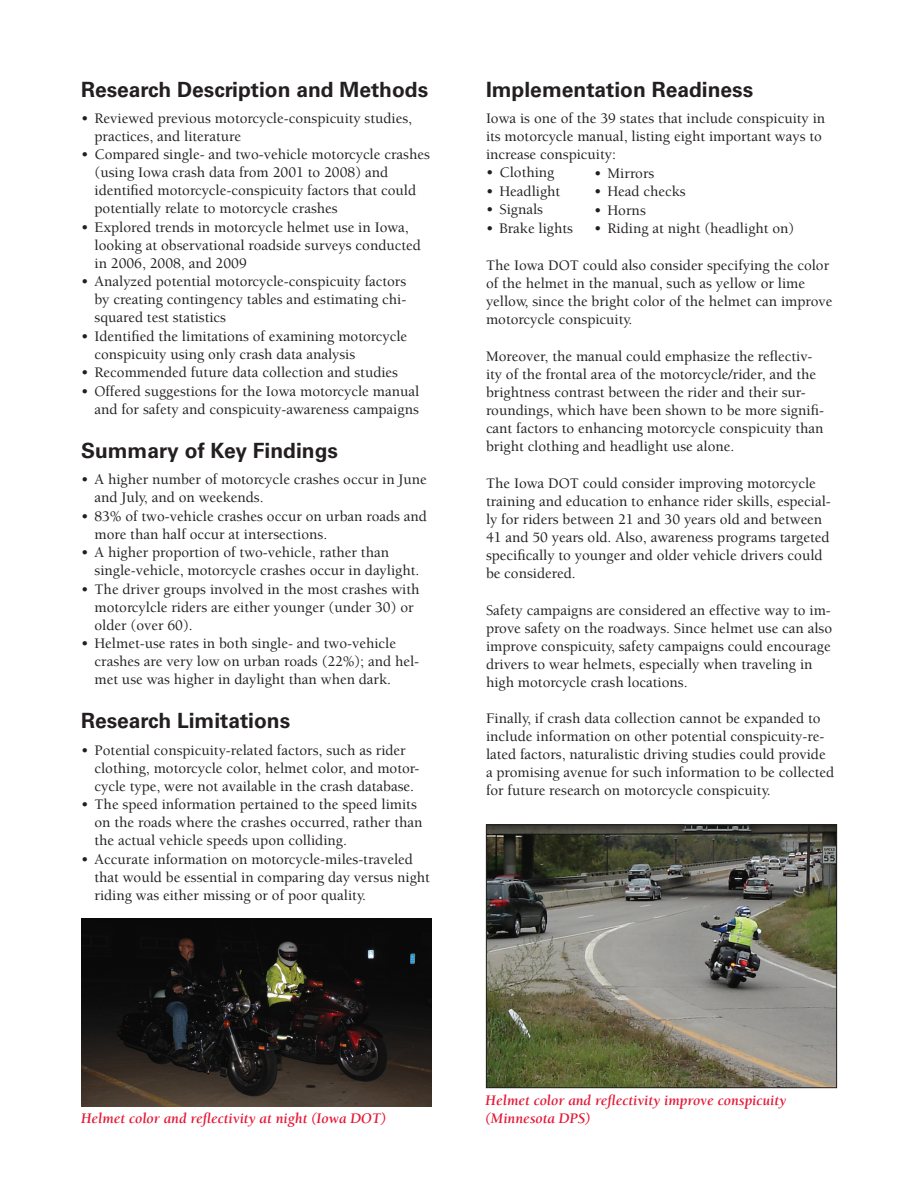
<style>
.page{position:relative;width:918px;height:1188px;background:#fff}
.page>*{position:absolute;margin:0;border:0;box-sizing:border-box;transform-origin:0 0}
.head_1{font:700 21px "Univers";color:#231f20}
.first_bullets{font:500 15px/18px "Berkeley";color:#231f20}
.Body_text{font:500 15px/18px "Berkeley";color:#231f20}
.t1{font:italic 700 15px/18px "Berkeley";color:#e51836}
</style>
<div class="page">
<img style="left:81px;top:919px;width:351px;height:188px">
<img style="left:488px;top:826px;width:347px;height:260px">
<div style="left:486px;top:824px;width:351px;height:264px;border:1px solid #231f20"></div>
<p class="head_1" style="left:81px;top:77px;width:349px">Research Description and Methods</p>
<p class="first_bullets" style="left:94px;top:109px;width:319px;text-indent:-14px">• Reviewed previous motorcycle-conspicuity studies, practices, and literature</p>
<p class="first_bullets" style="left:94px;top:146px;width:337px;text-indent:-14px">• Compared single- and two-vehicle motorcycle crashes (using Iowa crash data from 2001 to 2008) and identified motorcycle-conspicuity factors that could potentially relate to motorcycle crashes</p>
<p class="first_bullets" style="left:94px;top:218px;width:328px;text-indent:-14px">• Explored trends in motorcycle helmet use in Iowa, looking at observational roadside surveys conducted in 2006, 2008, and 2009</p>
<p class="first_bullets" style="left:94px;top:273px;width:313px;text-align:justify;text-indent:-14px">• Analyzed potential motorcycle-conspicuity factors by creating contingency tables and estimating chi&shy;squared test statistics</p>
<p class="first_bullets" style="left:94px;top:328px;width:314px;text-indent:-14px">• Identified the limitations of examining motorcycle conspicuity using only crash data analysis</p>
<p class="first_bullets" style="left:81px;top:364px;width:319px">• Recommended future data collection and studies</p>
<p class="first_bullets" style="left:81px;top:383px;width:340px;text-align:right">• Offered suggestions for the Iowa motorcycle manual and for safety and conspicuity-awareness campaigns</p>
<p class="head_1" style="left:81px;top:438px;width:259px">Summary of Key Findings</p>
<p class="first_bullets" style="left:94px;top:471px;width:334px;text-indent:-14px">• A higher number of motorcycle crashes occur in June and July, and on weekends.</p>
<p class="first_bullets" style="left:94px;top:507px;width:334px;text-indent:-14px">• 83% of two-vehicle crashes occur on urban roads and more than half occur at intersections.</p>
<p class="first_bullets" style="left:94px;top:544px;width:326px;text-indent:-14px">• A higher proportion of two-vehicle, rather than single-vehicle, motorcycle crashes occur in daylight.</p>
<p class="first_bullets" style="left:94px;top:580px;width:326px;text-indent:-14px">• The driver groups involved in the most crashes with motorcylcle riders are either younger (under 30) or older (over 60).</p>
<p class="first_bullets" style="left:94px;top:635px;width:326px;text-indent:-14px">• Helmet-use rates in both single- and two-vehicle crashes are very low on urban roads (22%); and hel&shy;met use was higher in daylight than when dark.</p>
<p class="head_1" style="left:81px;top:709px;width:211px">Research Limitations</p>
<p class="first_bullets" style="left:94px;top:741px;width:327px;text-indent:-14px">• Potential conspicuity-related factors, such as rider clothing, motorcycle color, helmet color, and motor&shy;cycle type, were not available in the crash database.</p>
<p class="first_bullets" style="left:94px;top:796px;width:329px;text-indent:-14px">• The speed information pertained to the speed limits on the roads where the crashes occurred, rather than the actual vehicle speeds upon colliding.</p>
<p class="first_bullets" style="left:94px;top:850px;width:337px;text-indent:-14px">• Accurate information on motorcycle-miles-traveled that would be essential in comparing day versus night riding was either missing or of poor quality.</p>
<p class="head_1" style="left:486px;top:77px;width:269px">Implementation Readiness</p>
<p class="Body_text" style="left:486px;top:109px;width:341px">Iowa is one of the 39 states that include conspicuity in its motorcycle manual, listing eight important ways to increase conspicuity:</p>
<p class="first_bullets" style="left:486px;top:164px;width:70px">• Clothing</p>
<p class="first_bullets" style="left:486px;top:182px;width:76px">• Headlight</p>
<p class="first_bullets" style="left:486px;top:201px;width:59px">• Signals</p>
<p class="first_bullets" style="left:486px;top:220px;width:88px">• Brake lights</p>
<p class="Body_text" style="left:486px;top:256px;width:348px">The Iowa DOT could also consider specifying the color of the helmet in the manual, such as yellow or lime yellow, since the bright color of the helmet can improve motorcycle conspicuity.</p>
<p class="Body_text" style="left:486px;top:347px;width:340px">Moreover, the manual could emphasize the reflectiv&shy;ity of the frontal area of the motorcycle/rider, and the brightness contrast between the rider and their sur&shy;roundings, which have been shown to be more signifi&shy;cant factors to enhancing motorcycle conspicuity than bright clothing and headlight use alone.</p>
<p class="Body_text" style="left:486px;top:474px;width:346px">The Iowa DOT could consider improving motorcycle training and education to enhance rider skills, especial&shy;ly for riders between 21 and 30 years old and between 41 and 50 years old. Also, awareness programs targeted specifically to younger and older vehicle drivers could be considered.</p>
<p class="Body_text" style="left:486px;top:601px;width:348px">Safety campaigns are considered an effective way to im&shy;prove safety on the roadways. Since helmet use can also improve conspicuity, safety campaigns could encourage drivers to wear helmets, especially when traveling in high motorcycle crash locations.</p>
<p class="Body_text" style="left:486px;top:710px;width:350px">Finally, if crash data collection cannot be expanded to include information on other potential conspicuity-re&shy;lated factors, naturalistic driving studies could provide a promising avenue for such information to be collected for future research on motorcycle conspicuity.</p>
<p class="first_bullets" style="left:594px;top:164px;width:62px">• Mirrors</p>
<p class="first_bullets" style="left:594px;top:183px;width:93px">• Head checks</p>
<p class="first_bullets" style="left:594px;top:201px;width:53px">• Horns</p>
<p class="first_bullets" style="left:594px;top:220px;width:202px">• Riding at night (headlight on)</p>
<p class="t1" style="left:81px;top:1110px;width:307px">Helmet color and reflectivity at night (Iowa DOT)</p>
<p class="t1" style="left:486px;top:1091px;width:302px">Helmet color and reflectivity improve conspicuity (Minnesota DPS)</p>
</div>
